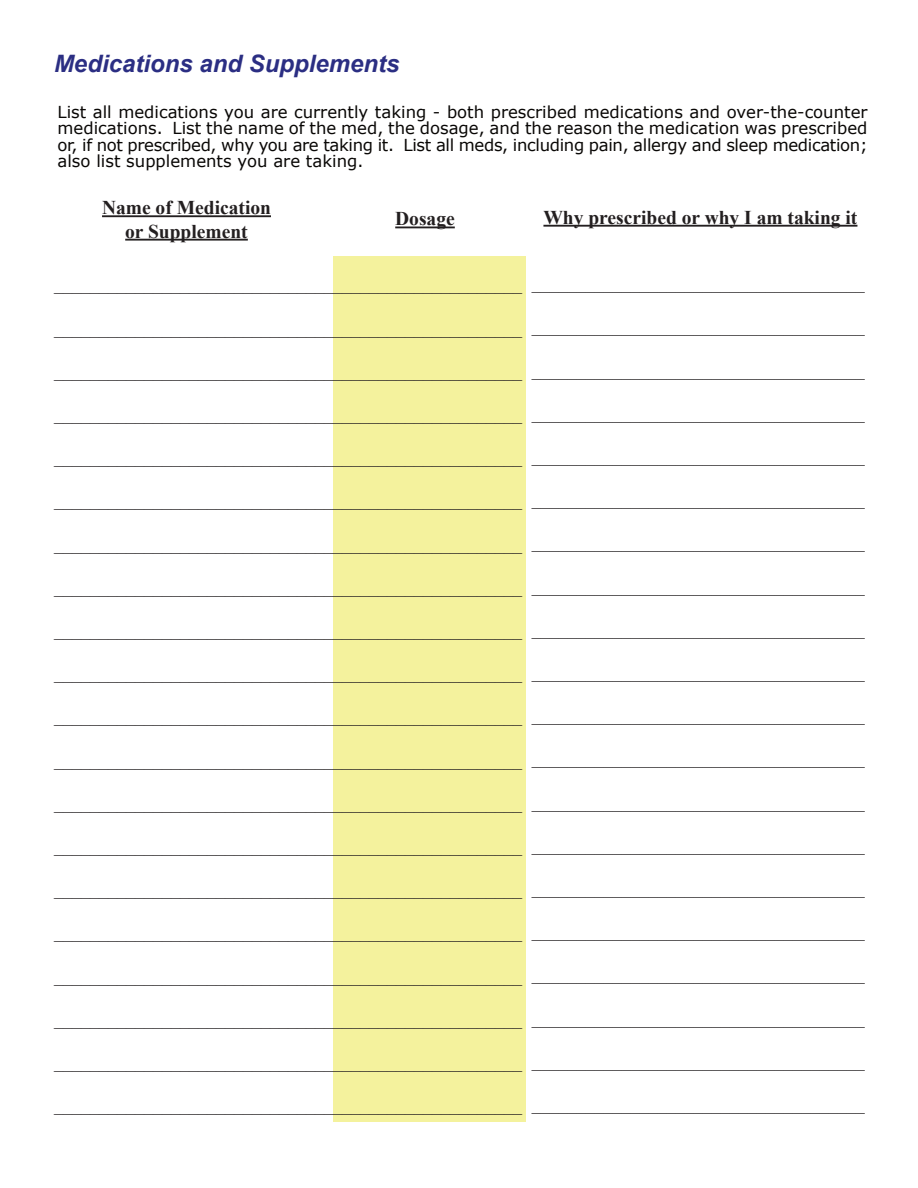
<style>
.page{position:relative;width:918px;height:1188px;background:#fff}
.page>*{position:absolute;margin:0;border:0;box-sizing:border-box;transform-origin:0 0}
.t1{font:italic 700 24px "Arial";color:#2b2e83}
.t2{font:700 19.5px/23.4px "Times New Roman";color:#231f20;text-align:center}
.t3{font:18px "Times New Roman";color:#231f20}
.t4{font:16.5px/16.5px "Verdana";color:#090705;text-align:justify}
</style>
<div class="page">
<div style="left:334px;top:256px;width:192px;height:866px;background:#f4f29d"></div>
<hr style="left:102px;top:215px;width:169px;height:2px;background:#231f20">
<hr style="left:125px;top:239px;width:123px;height:2px;background:#231f20">
<hr style="left:395px;top:227px;width:60px;height:1px;background:#231f20">
<hr style="left:543px;top:225px;width:314px;height:2px;background:#231f20">
<h1 class="t1" style="left:54px;top:48px;width:347px">Medications and Supplements</h1>
<p class="t4" style="left:58px;top:103px;width:812px">List all medications you are currently taking - both prescribed medications and over-the-counter medications. List the name of the med, the dosage, and the reason the medication was prescribed or, if not prescribed, why you are taking it. List all meds, including pain, allergy and sleep medication; also list supplements you are taking.</p>
<p class="t2" style="left:102px;top:195px;width:170px">Name of Medication or Supplement</p>
<p class="t2" style="left:395px;top:207px;width:61px">Dosage</p>
<p class="t2" style="left:543px;top:205px;width:315px">Why prescribed or why I am taking it</p>
<p class="t3" style="left:54px;top:272px;width:469px">____________________________________________________</p>
<p class="t3" style="left:532px;top:270px;width:334px">_____________________________________</p>
<p class="t3" style="left:54px;top:315px;width:469px">____________________________________________________</p>
<p class="t3" style="left:532px;top:314px;width:334px">_____________________________________</p>
<p class="t3" style="left:54px;top:358px;width:469px">____________________________________________________</p>
<p class="t3" style="left:532px;top:357px;width:334px">_____________________________________</p>
<p class="t3" style="left:54px;top:401px;width:469px">____________________________________________________</p>
<p class="t3" style="left:532px;top:400px;width:334px">_____________________________________</p>
<p class="t3" style="left:54px;top:444px;width:469px">____________________________________________________</p>
<p class="t3" style="left:532px;top:443px;width:334px">_____________________________________</p>
<p class="t3" style="left:54px;top:488px;width:469px">____________________________________________________</p>
<p class="t3" style="left:532px;top:486px;width:334px">_____________________________________</p>
<p class="t3" style="left:54px;top:531px;width:469px">____________________________________________________</p>
<p class="t3" style="left:532px;top:530px;width:334px">_____________________________________</p>
<p class="t3" style="left:54px;top:574px;width:469px">____________________________________________________</p>
<p class="t3" style="left:532px;top:573px;width:334px">_____________________________________</p>
<p class="t3" style="left:54px;top:617px;width:469px">____________________________________________________</p>
<p class="t3" style="left:532px;top:616px;width:334px">_____________________________________</p>
<p class="t3" style="left:54px;top:660px;width:469px">____________________________________________________</p>
<p class="t3" style="left:532px;top:659px;width:334px">_____________________________________</p>
<p class="t3" style="left:54px;top:704px;width:469px">____________________________________________________</p>
<p class="t3" style="left:532px;top:702px;width:334px">_____________________________________</p>
<p class="t3" style="left:54px;top:747px;width:469px">____________________________________________________</p>
<p class="t3" style="left:532px;top:746px;width:334px">_____________________________________</p>
<p class="t3" style="left:54px;top:790px;width:469px">____________________________________________________</p>
<p class="t3" style="left:532px;top:789px;width:334px">_____________________________________</p>
<p class="t3" style="left:54px;top:833px;width:469px">____________________________________________________</p>
<p class="t3" style="left:532px;top:832px;width:334px">_____________________________________</p>
<p class="t3" style="left:54px;top:876px;width:469px">____________________________________________________</p>
<p class="t3" style="left:532px;top:875px;width:334px">_____________________________________</p>
<p class="t3" style="left:54px;top:920px;width:469px">____________________________________________________</p>
<p class="t3" style="left:532px;top:918px;width:334px">_____________________________________</p>
<p class="t3" style="left:54px;top:963px;width:469px">____________________________________________________</p>
<p class="t3" style="left:532px;top:962px;width:334px">_____________________________________</p>
<p class="t3" style="left:54px;top:1006px;width:469px">____________________________________________________</p>
<p class="t3" style="left:532px;top:1005px;width:334px">_____________________________________</p>
<p class="t3" style="left:54px;top:1049px;width:469px">____________________________________________________</p>
<p class="t3" style="left:532px;top:1048px;width:334px">_____________________________________</p>
<p class="t3" style="left:54px;top:1092px;width:469px">____________________________________________________</p>
<p class="t3" style="left:532px;top:1091px;width:334px">_____________________________________</p>
</div>
